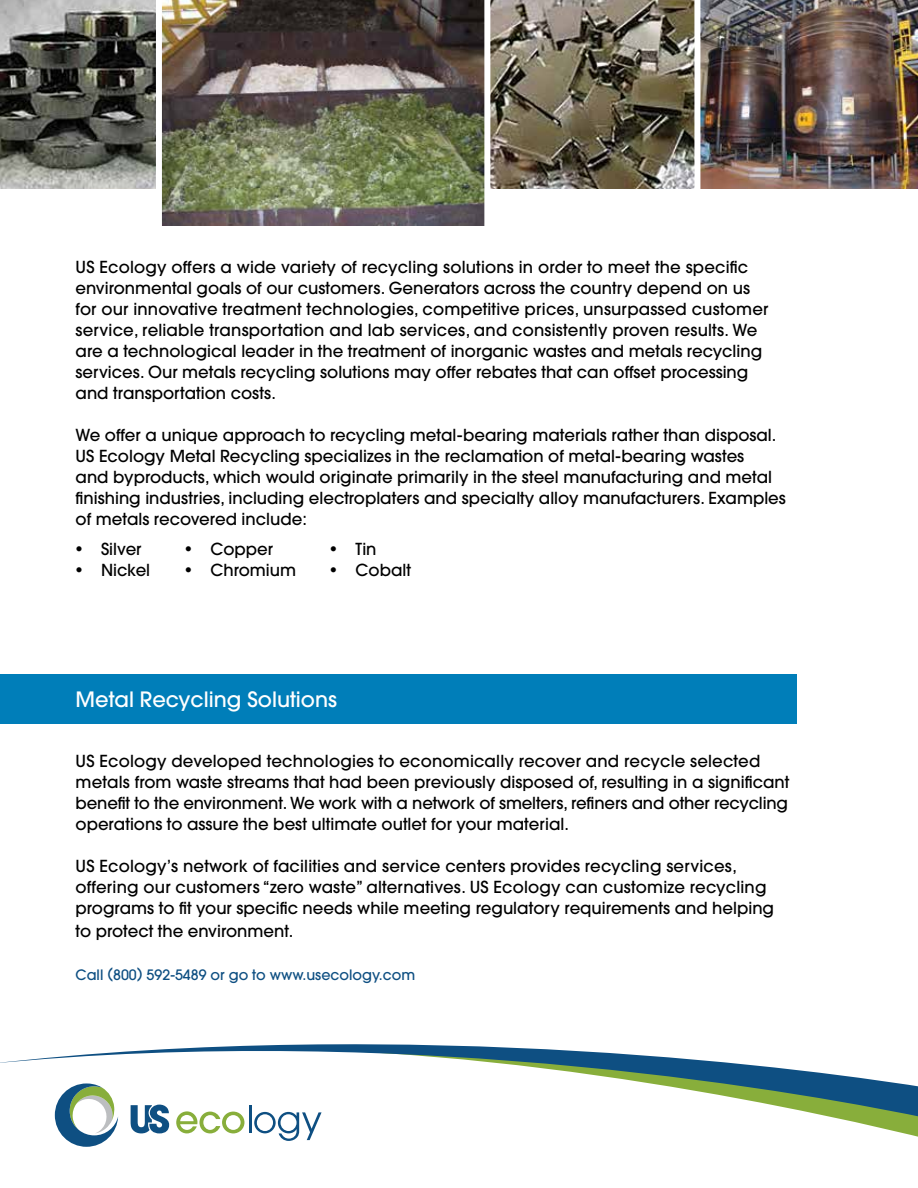
<style>
.page{position:relative;width:918px;height:1188px;background:#fff}
.page>*{position:absolute;margin:0;border:0;box-sizing:border-box;transform-origin:0 0}
.t1{font:500 21px "Avant Garde";color:#fff}
.t2{font:500 16.5px/21px "Avant Garde";color:#000}
.t3{font:500 14.25px "Avant Garde";color:#0e4f82}
</style>
<div class="page">
<svg style="left:207px;top:1119px;width:711px;height:18px"></svg>
<svg style="left:0;top:1044px;width:918px;height:75px"></svg>
<svg style="left:55px;top:1083px;width:63px;height:64px"></svg>
<svg style="left:176px;top:1111px;width:68px;height:22px"></svg>
<hr style="left:249px;top:1105px;width:2px;height:28px;background:#0e4f82">
<svg style="left:254px;top:1112px;width:68px;height:29px"></svg>
<svg style="left:131px;top:1105px;width:38px;height:28px"></svg>
<img style="left:490px;top:0;width:428px;height:189px">
<img style="left:0;top:0;width:156px;height:189px">
<img style="left:162px;top:0;width:322px;height:226px">
<div style="left:694px;top:0;width:6px;height:231px;background:#fff"></div>
<div style="left:0;top:674px;width:796px;height:50px;background:#007eb9"></div>
<p class="t2" style="left:76px;top:257px;width:694px">US Ecology offers a wide variety of recycling solutions in order to meet the specific environmental goals of our customers. Generators across the country depend on us for our innovative treatment technologies, competitive prices, unsurpassed customer service, reliable transportation and lab services, and consistently proven results. We are a technological leader in the treatment of inorganic wastes and metals recycling services. Our metals recycling solutions may offer rebates that can offset processing and transportation costs.</p>
<p class="t2" style="left:76px;top:425px;width:712px">We offer a unique approach to recycling metal-bearing materials rather than disposal.<br>US Ecology Metal Recycling specializes in the reclamation of metal-bearing wastes<br>and byproducts, which would originate primarily in the steel manufacturing and metal finishing industries, including electroplaters and specialty alloy manufacturers. Examples of metals recovered include:</p>
<p class="t2" style="left:184px;top:539px;width:91px">• Copper</p>
<p class="t2" style="left:184px;top:560px;width:114px">• Chromium</p>
<p class="t2" style="left:74px;top:539px;width:69px">• Silver</p>
<p class="t2" style="left:74px;top:560px;width:78px">• Nickel</p>
<p class="t2" style="left:329px;top:539px;width:49px">• Tin</p>
<p class="t2" style="left:329px;top:560px;width:84px">• Cobalt</p>
<p class="t1" style="left:76px;top:687px;width:263px">Metal Recycling Solutions</p>
<p class="t2" style="left:76px;top:750px;width:715px">US Ecology developed technologies to economically recover and recycle selected metals from waste streams that had been previously disposed of, resulting in a significant benefit to the environment. We work with a network of smelters, refiners and other recycling operations to assure the best ultimate outlet for your material.</p>
<p class="t2" style="left:76px;top:856px;width:700px">US Ecology’s network of facilities and service centers provides recycling services, offering our customers “zero waste” alternatives. US Ecology can customize recycling programs to fit your specific needs while meeting regulatory requirements and helping</p>
<p class="t2" style="left:76px;top:920px;width:219px">to protect the environment.</p>
<p class="t3" style="left:76px;top:966px;width:341px">Call (800) 592-5489 or go to www.usecology.com</p>
</div>
